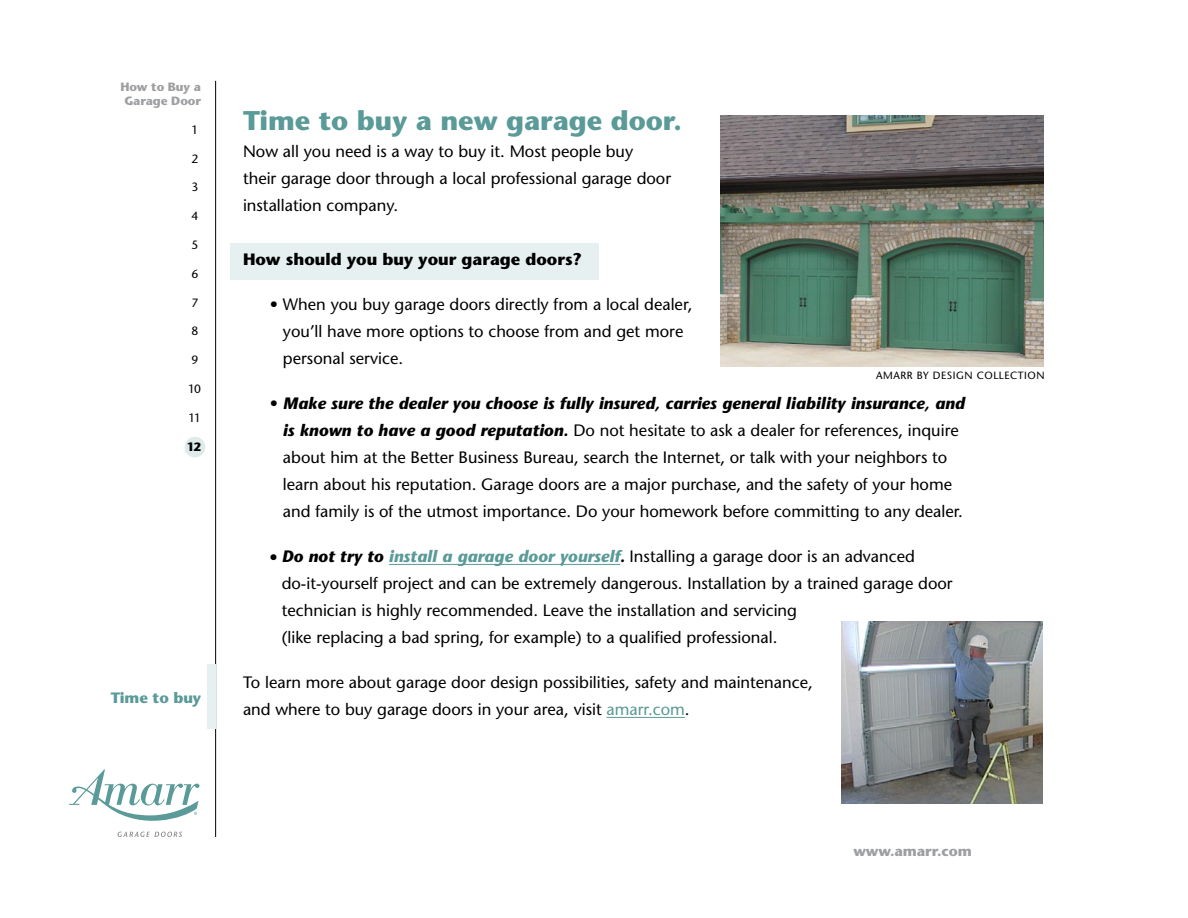
<style>
.page{position:relative;width:1188px;height:918px;background:#fff}
.page>*{position:absolute;margin:0;border:0;box-sizing:border-box;transform-origin:0 0}
.t1{font:700 27px "Stone Sans";color:#5a9a98}
.t2{font:16.5px/27px "Stone Sans";color:#000}
.t3{font:700 16.5px "Stone Sans";color:#000}
.t4{font:700 15px "Stone Sans";letter-spacing:-.005em;color:#5a9a98}
.t5{font:700 14.25px "Stone Sans";letter-spacing:-.005em;color:#9d9fa2}
.t6{font:700 12px/14.4px "Stone Sans";letter-spacing:-.005em;color:#9d9fa2;text-align:center}
.t7{font:12px "Stone Sans";color:#000}
.t8{font:700 12px "Stone Sans";color:#000}
.t9{font:10.5px "Stone Sans";letter-spacing:.05em;color:#000}
.s1{font-weight:700;font-style:italic}
.s2{font-weight:700;font-style:italic;color:#5a9a98}
.s3{color:#5a9a98}
</style>
<div class="page">
<div style="left:230px;top:243px;width:368px;height:37px;background:#e6f0f0"></div>
<hr style="left:389px;top:564px;width:231px;height:1px;background:#5a9a98">
<hr style="left:606px;top:717px;width:79px;height:1px;background:#5a9a98">
<hr style="left:215px;top:81px;width:1px;height:756px;background:#000">
<svg style="left:69px;top:770px;width:131px;height:67px"></svg>
<img style="left:842px;top:621px;width:200px;height:182px">
<img style="left:721px;top:116px;width:323px;height:250px">
<div style="left:185px;top:437px;width:20px;height:20px;background:#deebea;border-radius:50%"></div>
<div style="left:207px;top:664px;width:8px;height:65px;background:#e6f0f0"></div>
<p class="t6" style="left:120px;top:79px;width:82px">How to Buy a<br>Garage Door</p>
<p class="t7" style="left:191px;top:122px;width:8px">1</p>
<p class="t7" style="left:191px;top:151px;width:8px">2</p>
<p class="t7" style="left:191px;top:180px;width:8px">3</p>
<p class="t7" style="left:191px;top:209px;width:8px">4</p>
<p class="t7" style="left:191px;top:237px;width:8px">5</p>
<p class="t7" style="left:191px;top:266px;width:8px">6</p>
<p class="t7" style="left:191px;top:295px;width:8px">7</p>
<p class="t7" style="left:191px;top:324px;width:8px">8</p>
<p class="t7" style="left:191px;top:353px;width:8px">9</p>
<p class="t7" style="left:188px;top:381px;width:14px">10</p>
<p class="t7" style="left:188px;top:410px;width:14px">11</p>
<p class="t8" style="left:187px;top:439px;width:16px">12</p>
<p class="t4" style="left:111px;top:689px;width:92px">Time to buy</p>
<h1 class="t1" style="left:243px;top:104px;width:440px">Time to buy a new garage door.</h1>
<p class="t2" style="left:243px;top:138px;width:430px">Now all you need is a way to buy it. Most people buy<br>their garage door through a local professional garage door installation company.</p>
<p class="t3" style="left:243px;top:249px;width:341px">How should you buy your garage doors?</p>
<p class="t2" style="left:283px;top:291px;width:411px;text-indent:-13px">• When you buy garage doors directly from a local dealer, you’ll have more options to choose from and get more personal service.</p>
<p class="t2" style="left:283px;top:390px;width:684px;text-indent:-13px">• <span class="s1">Make sure the dealer you choose is fully insured, carries general liability insurance, and is known to have a good reputation.</span> Do not hesitate to ask a dealer for references, inquire about him at the Better Business Bureau, search the Internet, or talk with your neighbors to learn about his reputation. Garage doors are a major purchase, and the safety of your home and family is of the utmost importance. Do your homework before committing to any dealer.</p>
<p class="t2" style="left:282px;top:543px;width:673px;text-indent:-12px">• <span class="s1">Do not try to</span> <span class="s2">install a garage door yourself</span><span class="s1">.</span> Installing a garage door is an advanced do-it-yourself project and can be extremely dangerous. Installation by a trained garage door technician is highly recommended. Leave the installation and servicing<br>(like replacing a bad spring, for example) to a qualified professional.</p>
<p class="t2" style="left:243px;top:669px;width:571px">To learn more about garage door design possibilities, safety and maintenance, and where to buy garage doors in your area, visit <span class="s3">amarr.com</span>.</p>
<p class="t9" style="left:876px;top:369px;width:170px">AMARR BY DESIGN COLLECTION</p>
<p class="t5" style="left:853px;top:842px;width:120px">www.amarr.com</p>
</div>
